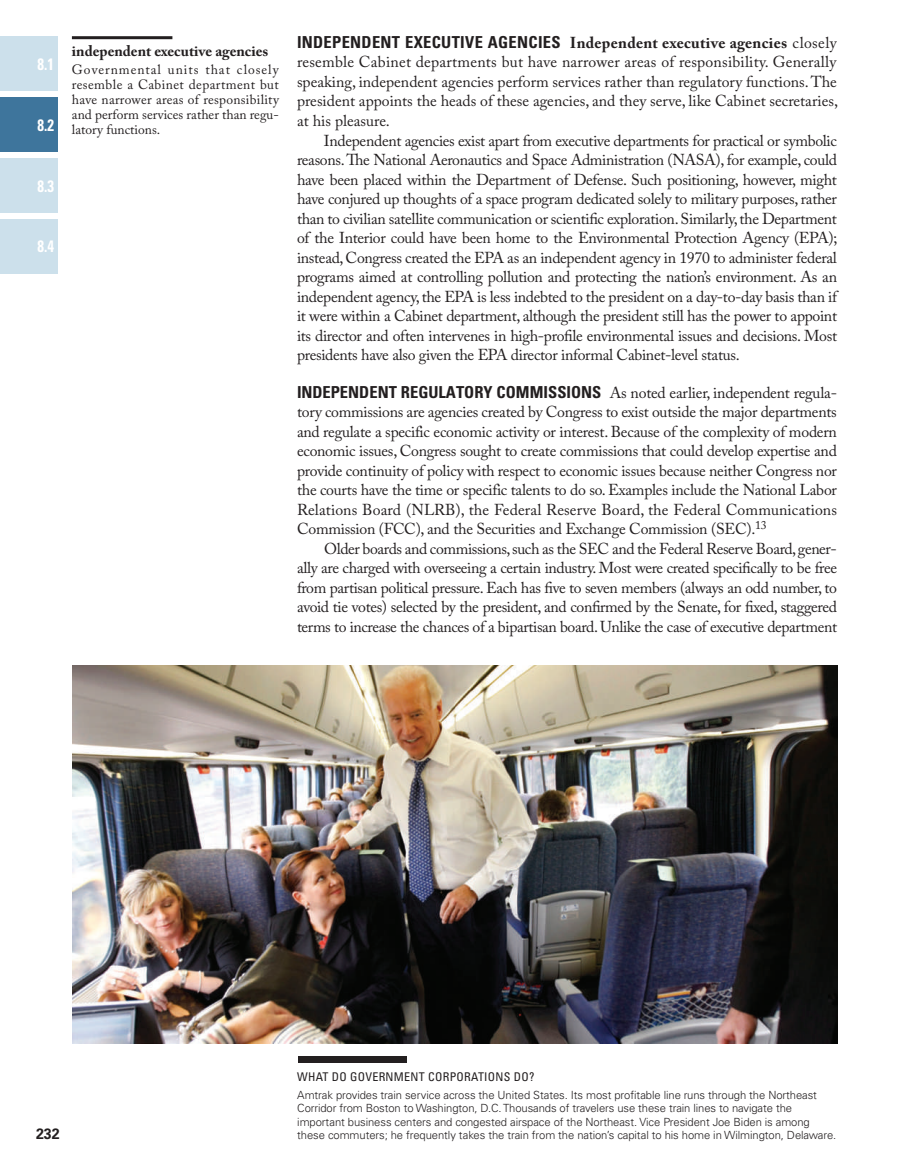
<style>
.page{position:relative;width:918px;height:1175px;background:#fff}
.page>*{position:absolute;margin:0;border:0;box-sizing:border-box;transform-origin:0 0}
.t1{font:700 condensed 16.5px "Univers LT Std";letter-spacing:.02em;color:#231f20}
.t2{font:700 condensed 16.5px "Univers LT Std";color:#fff;scale:.9 1}
.t3{font:15.75px/19.5px "Adobe Caslon Pro";letter-spacing:-.02em;color:#231f20;text-align:justify}
.t4{font:700 15px "Adobe Caslon Pro";color:#231f20}
.t5{font:700 15px "Univers LT Std";color:#231f20;scale:.95 1}
.t6{font:13.5px/15px "Adobe Caslon Pro";color:#231f20;text-align:justify}
.t7{font:condensed 12px "Univers LT Std";letter-spacing:.025em;color:#231f20}
.t8{font:300 11.25px/13.5px "Univers LT Std";letter-spacing:-.01em;color:#231f20}
.s1{font-weight:700}
</style>
<div class="page">
<div style="left:0;top:36px;width:58px;height:55px;background:#cce0eb"></div>
<div style="left:0;top:218px;width:58px;height:55px;background:#cce0eb"></div>
<div style="left:0;top:158px;width:58px;height:55px;background:#cce0eb"></div>
<div style="left:0;top:97px;width:58px;height:55px;background:#3e759c"></div>
<hr style="left:72px;top:36px;width:100px;height:3px;background:#231f20">
<img style="left:72px;top:665px;width:765px;height:378px">
<div style="left:298px;top:1056px;width:108px;height:6px;background:#231f20"></div>
<p class="t2" style="left:38px;top:54px;width:20px">8.1</p>
<p class="t2" style="left:38px;top:115px;width:20px">8.2</p>
<p class="t2" style="left:38px;top:175px;width:20px">8.3</p>
<p class="t2" style="left:38px;top:236px;width:20px">8.4</p>
<p class="t4" style="left:72px;top:42px;width:198px">independent executive agencies</p>
<p class="t6" style="left:72px;top:62px;width:208px">Governmental units that closely resemble a Cabinet department but have narrower areas of responsibility and perform services rather than regu&shy;latory functions.</p>
<p class="t1" style="left:297px;top:32px;width:16px">INDEPENDENT</p>
<p class="t1" style="left:405px;top:32px;width:28px">EXECUTIVE</p>
<p class="t1" style="left:488px;top:32px;width:20px">AGENCIES</p>
<p class="t3" style="left:297px;top:33px;width:543px;text-indent:273px"><span class="s1">Independent executive agencies</span> closely resemble Cabinet departments but have narrower areas of responsibility. Generally speaking, independent agencies perform services rather than regulatory functions. The president appoints the heads of these agencies, and they serve, like Cabinet secretaries, at his pleasure.</p>
<p class="t3" style="left:297px;top:130px;width:542px;text-indent:27px">Independent agencies exist apart from executive departments for practical or symbolic reasons. The National Aeronautics and Space Administration (NASA), for example, could have been placed within the Department of Defense. Such positioning, however, might have conjured up thoughts of a space program dedicated solely to military purposes, rather than to civilian satellite communication or scientific exploration. Similarly, the Department of the Interior could have been home to the Environmental Protection Agency (EPA); instead, Congress created the EPA as an independent agency in 1970 to administer federal programs aimed at controlling pollution and protecting the nation’s environment. As an independent agency, the EPA is less indebted to the president on a day-to-day basis than if it were within a Cabinet department, although the president still has the power to appoint its director and often intervenes in high-profile environmental issues and decisions. Most presidents have also given the EPA director informal Cabinet-level status.</p>
<p class="t1" style="left:297px;top:381px;width:15px">INDEPENDENT</p>
<p class="t1" style="left:401px;top:381px;width:20px">REGULATORY</p>
<p class="t1" style="left:497px;top:381px;width:19px">COMMISSIONS</p>
<p class="t3" style="left:297px;top:382px;width:542px;text-indent:313px">As noted earlier, independent regula&shy;tory commissions are agencies created by Congress to exist outside the major departments and regulate a specific economic activity or interest. Because of the complexity of modern economic issues, Congress sought to create commissions that could develop expertise and provide continuity of policy with respect to economic issues because neither Congress nor the courts have the time or specific talents to do so. Examples include the National Labor Relations Board (NLRB), the Federal Reserve Board, the Federal Communications Commission (FCC), and the Securities and Exchange Commission (SEC).<sup>13</sup></p>
<p class="t3" style="left:297px;top:538px;width:542px;text-indent:27px">Older boards and commissions, such as the SEC and the Federal Reserve Board, gener&shy;ally are charged with overseeing a certain industry. Most were created specifically to be free from partisan political pressure. Each has five to seven members (always an odd number, to avoid tie votes) selected by the president, and confirmed by the Senate, for fixed, staggered terms to increase the chances of a bipartisan board. Unlike the case of executive department</p>
<p class="t5" style="left:36px;top:1124px;width:27px">232</p>
<p class="t7" style="left:297px;top:1068px;width:239px">WHAT DO GOVERNMENT CORPORATIONS DO?</p>
<p class="t8" style="left:297px;top:1088px;width:541px">Amtrak provides train service across the United States. Its most profitable line runs through the Northeast Corridor from Boston to Washington, D.C. Thousands of travelers use these train lines to navigate the important business centers and congested airspace of the Northeast. Vice President Joe Biden is among these commuters; he frequently takes the train from the nation’s capital to his home in Wilmington, Delaware.</p>
</div>
